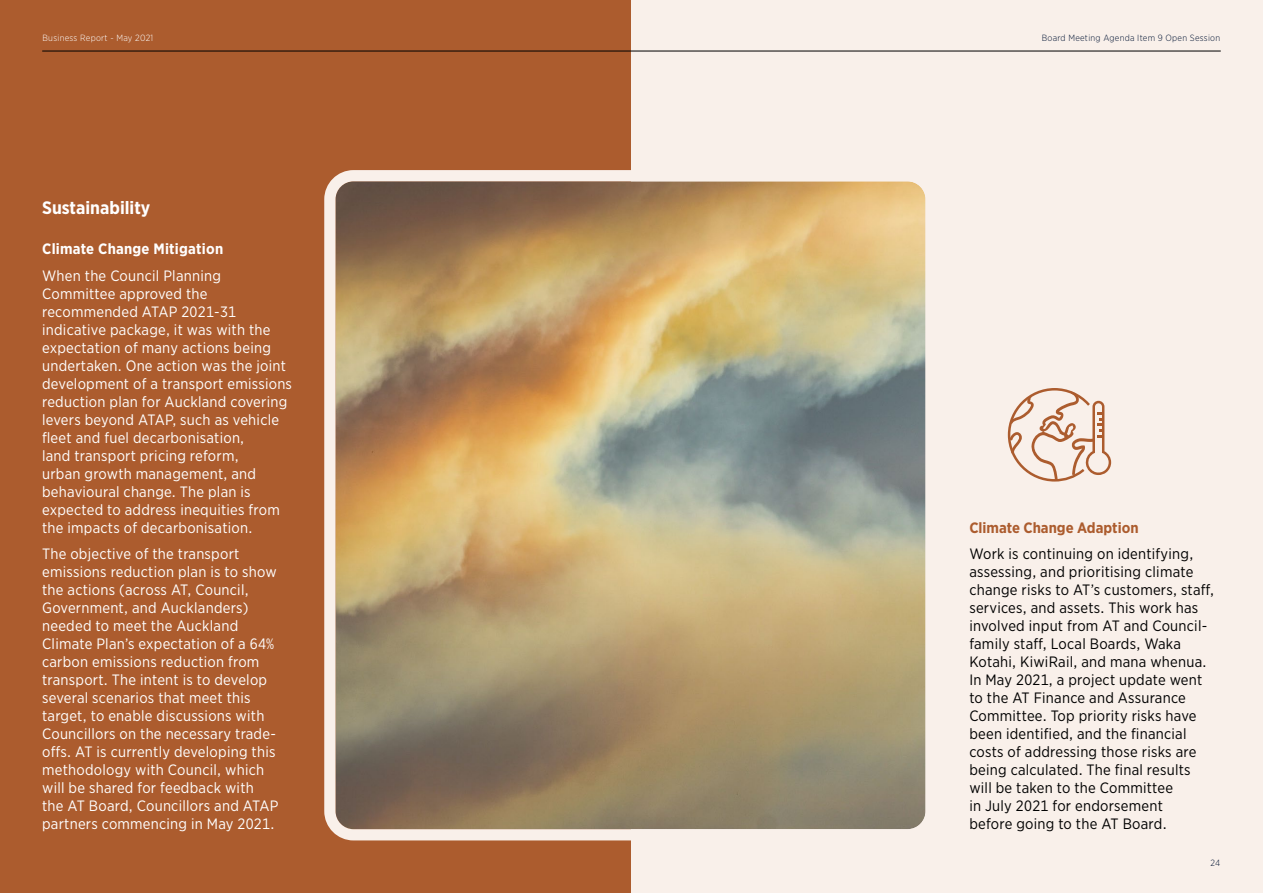
<style>
.page{position:relative;width:1263px;height:893px;background:#fff}
.page>*{position:absolute;margin:0;border:0;box-sizing:border-box;transform-origin:0 0}
.t1{font:700 18px "Gotham Narrow";color:#fff}
.t2{font:15px/18px "Gotham Narrow";letter-spacing:.015em;color:#fff}
.t3{font:15px/18px "Gotham Narrow";letter-spacing:.015em;color:#000}
.t4{font:700 15px "Gotham Narrow";letter-spacing:.015em;color:#fff}
.t5{font:700 15px "Gotham Narrow";color:#ac5c2e}
.t6{font:300 9px "Gotham Narrow";letter-spacing:.03em;color:#001231}
.t7{font:300 9px "Gotham Narrow";letter-spacing:.03em;color:#fff}
</style>
<div class="page">
<div style="left:0;top:0;width:631px;height:893px;background:#ac5c2e"></div>
<div style="left:631px;top:0;width:632px;height:893px;background:#f9f0ea"></div>
<img style="left:336px;top:182px;width:589px;height:646px">
<div style="left:324px;top:170px;width:613px;height:670px;border:11px solid #f9f0ea;border-radius:24px"></div>
<hr style="left:43px;top:51px;width:1177px;height:1px;background:#000">
<svg style="left:1008px;top:388px;width:103px;height:94px"></svg>
<p class="t7" style="left:43px;top:33px;width:112px">Business Report - May 2021</p>
<p class="t6" style="left:1042px;top:33px;width:180px">Board Meeting Agenda Item 9 Open Session</p>
<p class="t1" style="left:42px;top:197px;width:110px">Sustainability</p>
<p class="t4" style="left:42px;top:239px;width:183px">Climate Change Mitigation</p>
<p class="t2" style="left:42px;top:266px;width:251px">When the Council Planning<br>Committee approved the recommended ATAP 2021-31 indicative package, it was with the expectation of many actions being undertaken. One action was the joint development of a transport emissions reduction plan for Auckland covering levers beyond ATAP, such as vehicle fleet and fuel decarbonisation,<br>land transport pricing reform,<br>urban growth management, and behavioural change. The plan is expected to address inequities from the impacts of decarbonisation.</p>
<p class="t2" style="left:42px;top:545px;width:238px">The objective of the transport emissions reduction plan is to show the actions (across AT, Council, Government, and Aucklanders) needed to meet the Auckland Climate Plan’s expectation of a 64% carbon emissions reduction from transport. The intent is to develop several scenarios that meet this target, to enable discussions with Councillors on the necessary trade&shy;offs. AT is currently developing this methodology with Council, which will be shared for feedback with the AT Board, Councillors and ATAP partners commencing in May 2021.</p>
<p class="t5" style="left:969px;top:518px;width:171px">Climate Change Adaption</p>
<p class="t3" style="left:969px;top:545px;width:246px">Work is continuing on identifying, assessing, and prioritising climate change risks to AT’s customers, staff, services, and assets. This work has involved input from AT and Council&shy;family staff, Local Boards, Waka Kotahi, KiwiRail, and mana whenua.<br>In May 2021, a project update went to the AT Finance and Assurance Committee. Top priority risks have been identified, and the financial costs of addressing those risks are being calculated. The final results will be taken to the Committee<br>in July 2021 for endorsement<br>before going to the AT Board.</p>
<p class="t6" style="left:1210px;top:857px;width:11px">24</p>
</div>
